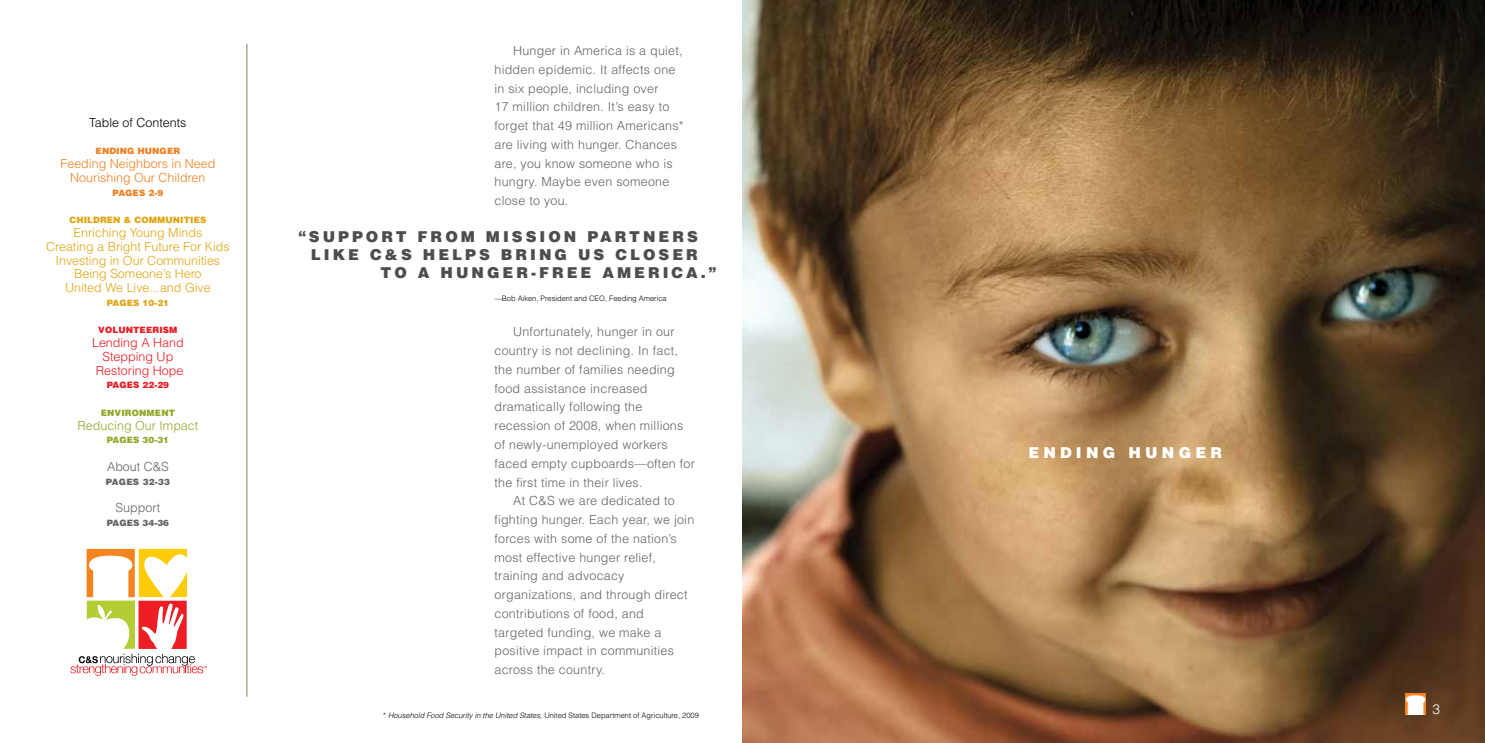
<style>
.page{position:relative;width:1485px;height:743px;background:#fff}
.page>*{position:absolute;margin:0;border:0;box-sizing:border-box;transform-origin:0 0}
.t1{font:900 15px "Helvetica";letter-spacing:.2em;color:#4d4d4f}
.t2{font:900 15px "Helvetica";letter-spacing:.28em;color:#fff}
.t3{font:300 13.75px "Helvetica";color:#fff}
.t4{font:300 12.5px/18.8px "Helvetica";letter-spacing:.02em;color:#636466}
.t5{font:300 12.5px/13.8px "Helvetica";color:#e1a512;text-align:center}
.t6{font:300 12.5px/13.8px "Helvetica";color:#f1801f;text-align:center}
.t7{font:300 12.5px/13.8px "Helvetica";color:#ea1c24;text-align:center}
.t8{font:300 12.5px "Helvetica";color:#91a92a}
.t9{font:300 12.5px "Helvetica";color:#000}
.t10{font:300 12.5px "Helvetica";color:#636466}
.t11{font:900 8.75px "Helvetica";letter-spacing:.01em;color:#e1a512}
.t12{font:900 8.75px "Helvetica";letter-spacing:.01em;color:#ea1c24}
.t13{font:900 8.75px "Helvetica";letter-spacing:.01em;color:#91a92a}
.t14{font:900 8.75px "Helvetica";letter-spacing:.01em;color:#f1801f}
.t15{font:900 8.75px "Helvetica";letter-spacing:.01em;color:#636466}
.t16{font:300 7.5px "Helvetica";color:#000}
.s1{font-style:italic}
</style>
<div class="page">
<svg style="left:70px;top:548px;width:137px;height:127px"></svg>
<hr style="left:246px;top:44px;width:2px;height:652px;background:#989482">
<img style="left:742px;top:0;width:743px;height:742px">
<img style="left:1405px;top:693px;width:20px;height:21px">
<p class="t9" style="left:89px;top:115px;width:99px">Table of Contents</p>
<p class="t14" style="left:96px;top:145px;width:79px">ENDING HUNGER</p>
<p class="t6" style="left:60px;top:157px;width:156px">Feeding Neighbors in Need<br>Nourishing Our Children</p>
<p class="t14" style="left:113px;top:187px;width:52px">PAGES 2-9</p>
<p class="t11" style="left:69px;top:214px;width:14px">CHIL</p>
<p class="t11" style="left:93px;top:214px;width:15px">DREN</p>
<p class="t11" style="left:124px;top:214px;width:26px">&amp; COMMUNITIES</p>
<p class="t5" style="left:46px;top:225px;width:185px">Enriching Young Minds<br>Creating a Bright Future For Kids<br>Investing in Our Communities<br>Being Someone’s Hero<br>United We Live...and Give</p>
<p class="t11" style="left:107px;top:297px;width:64px">PAGES 10-21</p>
<p class="t12" style="left:98px;top:324px;width:15px">VOLUNTEERISM</p>
<p class="t7" style="left:92px;top:335px;width:93px">Lending A Hand<br>Stepping Up<br>Restoring Hope</p>
<p class="t12" style="left:107px;top:379px;width:64px">PAGES 22-29</p>
<p class="t13" style="left:101px;top:407px;width:15px">ENVIRONMENT</p>
<p class="t8" style="left:77px;top:417px;width:122px">Reducing Our Impact</p>
<p class="t13" style="left:107px;top:434px;width:64px">PAGES 30-31</p>
<p class="t4" style="left:107px;top:457px;width:63px">About C&amp;S</p>
<p class="t15" style="left:106px;top:475px;width:66px">PAGES 32-33</p>
<p class="t10" style="left:116px;top:500px;width:46px">Support</p>
<p class="t15" style="left:107px;top:517px;width:64px">PAGES 34-36</p>
<p class="t4" style="left:495px;top:41px;width:191px;text-indent:19px">Hunger in America is a quiet, hidden epidemic. It affects one in six people, including over<br>17 million children. It’s easy to forget that 49 million Americans* are living with hunger. Chances are, you know someone who is hungry. Maybe even someone close to you.</p>
<p class="t1" style="left:298px;top:227px;width:401px">“SUPPORT FROM MISSION PARTNERS</p>
<p class="t1" style="left:311px;top:245px;width:388px">LIKE C&amp;S HELPS BRING US CLOSER</p>
<p class="t1" style="left:381px;top:263px;width:337px">TO A HUNGER-FREE AMERICA.”</p>
<p class="t16" style="left:494px;top:294px;width:174px"><span class="s1">—</span>Bob Aiken, President and CEO, Feeding America</p>
<p class="t4" style="left:513px;top:322px;width:163px">Unfortunately, hunger in our</p>
<p class="t4" style="left:495px;top:341px;width:185px">country is not declining. In fact,</p>
<p class="t4" style="left:495px;top:360px;width:182px">the number of families needing</p>
<p class="t4" style="left:495px;top:379px;width:155px">food assistance increased</p>
<p class="t4" style="left:495px;top:397px;width:149px">dramatically following the</p>
<p class="t4" style="left:495px;top:416px;width:190px">recession of 2008, when millions</p>
<p class="t4" style="left:495px;top:435px;width:175px">of newly-unemployed workers</p>
<p class="t4" style="left:495px;top:454px;width:202px">faced empty cupboards—often for</p>
<p class="t4" style="left:495px;top:472px;width:150px">the first time in their lives.</p>
<p class="t4" style="left:513px;top:491px;width:163px">At C&amp;S we are dedicated to</p>
<p class="t4" style="left:495px;top:510px;width:201px">fighting hunger. Each year, we join</p>
<p class="t4" style="left:495px;top:529px;width:184px">forces with some of the nation’s</p>
<p class="t4" style="left:495px;top:547px;width:163px">most effective hunger relief,</p>
<p class="t4" style="left:495px;top:566px;width:132px">training and advocacy</p>
<p class="t4" style="left:495px;top:585px;width:195px">organizations, and through direct</p>
<p class="t4" style="left:495px;top:604px;width:151px">contributions of food, and</p>
<p class="t4" style="left:495px;top:622px;width:168px">targeted funding, we make a</p>
<p class="t4" style="left:495px;top:641px;width:181px">positive impact in communities</p>
<p class="t4" style="left:495px;top:660px;width:112px">across the country.</p>
<p class="t16" style="left:383px;top:711px;width:317px">* <span class="s1">Household Food Security in the United States</span>, United States Department of Agriculture, 2009</p>
<p class="t2" style="left:1028px;top:442px;width:195px">ENDING HUNGER</p>
<p class="t3" style="left:1433px;top:700px;width:9px">3</p>
</div>
